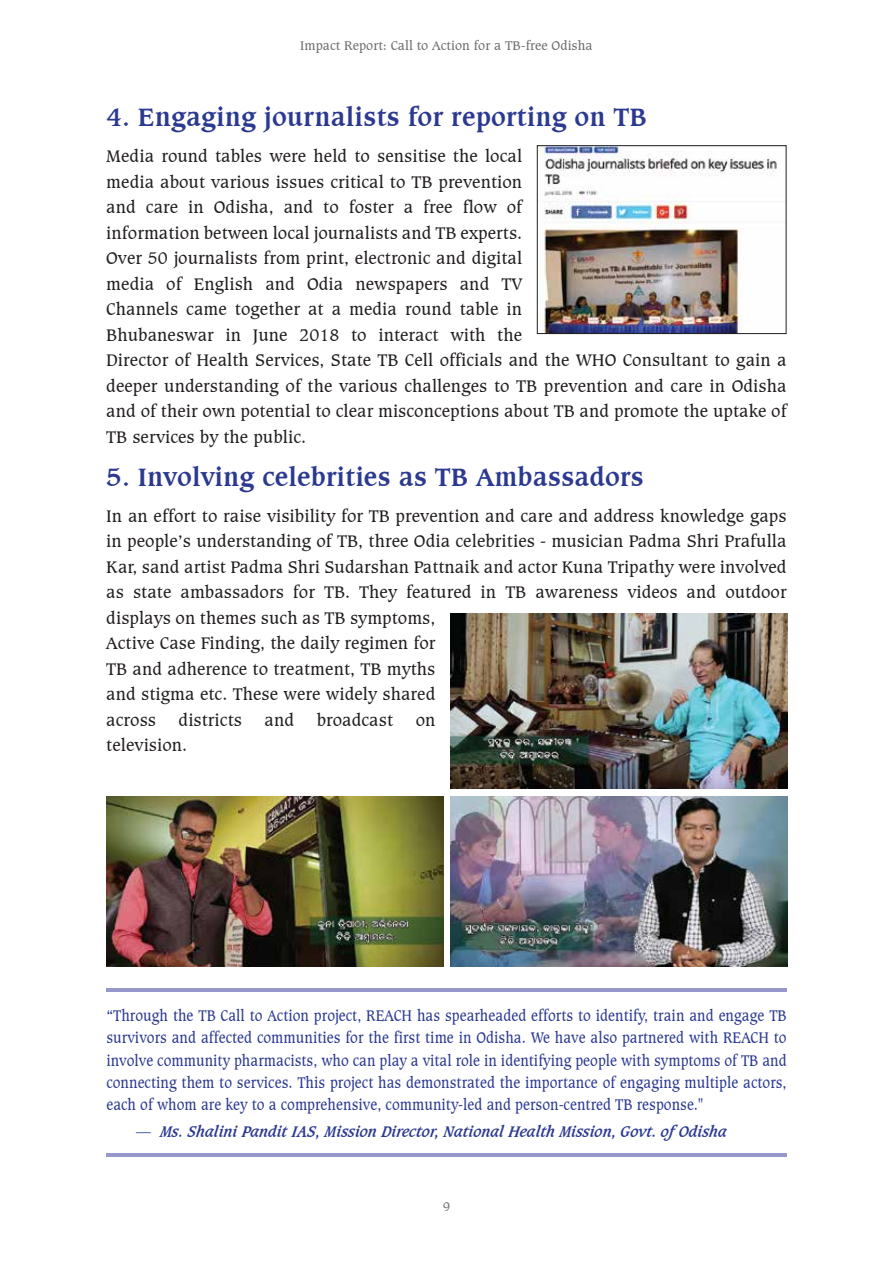
<style>
.page{position:relative;width:893px;height:1263px;background:#fff}
.page>*{position:absolute;margin:0;border:0;box-sizing:border-box;transform-origin:0 0}
.t1{font:700 27px "Caxton BT";color:#2b3990}
.t2{font:18px/25.5px "Caxton BT";color:#231f20}
.t3{font:16.5px/22.5px "Caxton BT";color:#2b3990;text-align:justify;scale:.9 1}
.t4{font:italic 700 16.5px "Caxton BT";color:#2b3990;scale:.9 1}
.t5{font:13.5px "Caxton BT";color:#6d6e71}
</style>
<div class="page">
<img style="left:539px;top:147px;width:238px;height:185px">
<div style="left:537px;top:145px;width:249px;height:189px;border:1px solid #231f20"></div>
<hr style="left:106px;top:988px;width:681px;height:4px;background:#9697cb">
<hr style="left:106px;top:1153px;width:681px;height:3px;background:#9697cb">
<img style="left:106px;top:797px;width:337px;height:169px">
<img style="left:450px;top:797px;width:337px;height:169px">
<img style="left:450px;top:613px;width:337px;height:176px">
<p class="t5" style="left:300px;top:37px;width:294px">Impact Report: Call to Action for a TB-free Odisha</p>
<h1 class="t1" style="left:106px;top:100px;width:542px">4. Engaging journalists for reporting on TB</h1>
<p class="t2" style="left:106px;top:143px;width:682px">Media round tables were held to sensitise the local<br>media about various issues critical to TB prevention<br>and care in Odisha, and to foster a free flow of<br>information between local journalists and TB experts.<br>Over 50 journalists from print, electronic and digital<br>media of English and Odia newspapers and TV<br>Channels came together at a media round table in<br>Bhubaneswar in June 2018 to interact with the<br>Director of Health Services, State TB Cell officials and the WHO Consultant to gain a deeper understanding of the various challenges to TB prevention and care in Odisha and of their own potential to clear misconceptions about TB and promote the uptake of TB services by the public.</p>
<h1 class="t1" style="left:106px;top:460px;width:539px">5. Involving celebrities as TB Ambassadors</h1>
<p class="t2" style="left:106px;top:503px;width:682px">In an effort to raise visibility for TB prevention and care and address knowledge gaps in people’s understanding of TB, three Odia celebrities - musician Padma Shri Prafulla Kar, sand artist Padma Shri Sudarshan Pattnaik and actor Kuna Tripathy were involved as state ambassadors for TB. They featured in TB awareness videos and outdoor displays on themes such as TB symptoms,<br>Active Case Finding, the daily regimen for<br>TB and adherence to treatment, TB myths<br>and stigma etc. These were widely shared<br>across</p>
<p class="t2" style="left:179px;top:707px;width:65px">districts</p>
<p class="t2" style="left:265px;top:707px;width:31px">and</p>
<p class="t2" style="left:317px;top:707px;width:78px">broadcast</p>
<p class="t2" style="left:416px;top:707px;width:21px">on</p>
<p class="t2" style="left:106px;top:732px;width:82px">television.</p>
<p class="t3" style="left:106px;top:1003px;width:757px">“Through the TB Call to Action project, REACH has spearheaded efforts to identify, train and engage TB survivors and affected communities for the first time in Odisha. We have also partnered with REACH to involve community pharmacists, who can play a vital role in identifying people with symptoms of TB and connecting them to services. This project has demonstrated the importance of engaging multiple actors, each of whom are key to a comprehensive, community-led and person-centred TB response."</p>
<p class="t4" style="left:136px;top:1121px;width:658px">— Ms. Shalini Pandit IAS, Mission Director, National Health Mission, Govt. ofOdisha</p>
<p class="t5" style="left:443px;top:1198px;width:9px">9</p>
</div>
